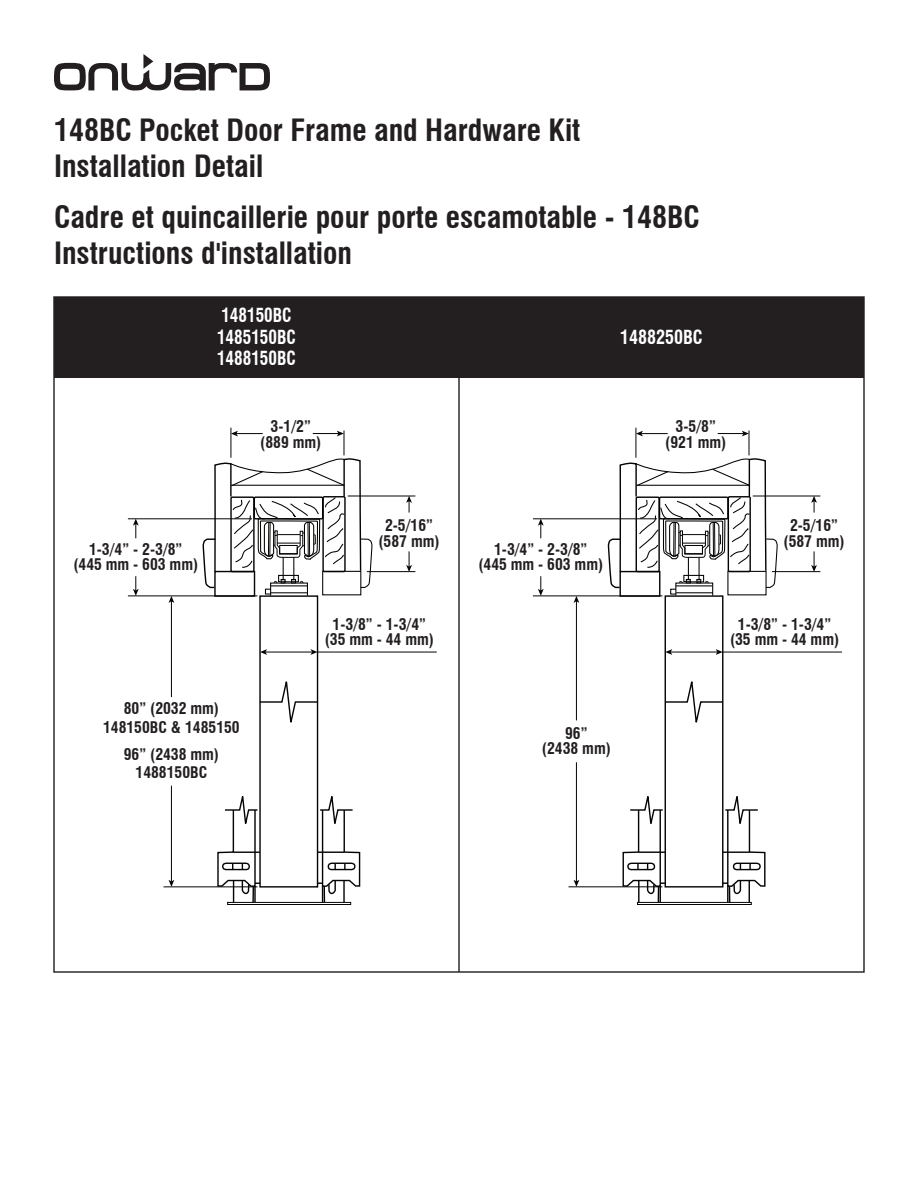
<style>
.page{position:relative;width:918px;height:1188px;background:#fff}
.page>*{position:absolute;margin:0;border:0;box-sizing:border-box;transform-origin:0 0}
.t1{font:700 condensed 30px/36px "Swiss 721 BT";color:#231f20}
.t2{font:700 condensed 18.9px/21.6px "Swiss 721 BT";color:#fff;scale:.91 1}
.t3{font:700 condensed 18.9px "Swiss 721 BT";color:#fff;scale:.95 1}
.t4{font:700 condensed 15.6px/15.6px "Swiss 721 BT";color:#231f20;text-align:center}
</style>
<div class="page">
<div style="left:459px;top:297px;width:405px;height:81px;background:#231f20"></div>
<div style="left:54px;top:297px;width:405px;height:81px;background:#231f20"></div>
<hr style="left:458px;top:297px;width:2px;height:675px;background:#231f20">
<svg style="left:54px;top:54px;width:216px;height:37px"></svg>
<div style="left:259px;top:595px;width:59px;height:293px;border:1px solid #040503"></div>
<div style="left:227px;top:902px;width:124px;height:3px;border:1px solid #040503"></div>
<div style="left:214px;top:571px;width:41px;height:26px;border:1px solid #040503"></div>
<hr style="left:128px;top:518px;width:124px;height:1px;background:#040503">
<hr style="left:128px;top:596px;width:129px;height:1px;background:#040503">
<svg style="left:133px;top:519px;width:6px;height:19px"></svg>
<svg style="left:133px;top:576px;width:6px;height:20px"></svg>
<hr style="left:231px;top:428px;width:1px;height:30px;background:#040503">
<svg style="left:202px;top:431px;width:171px;height:164px"></svg>
<hr style="left:348px;top:496px;width:67px;height:1px;background:#040503">
<hr style="left:367px;top:571px;width:48px;height:1px;background:#040503">
<svg style="left:406px;top:496px;width:6px;height:17px"></svg>
<svg style="left:406px;top:551px;width:6px;height:21px"></svg>
<hr style="left:265px;top:652px;width:48px;height:1px;background:#040503">
<svg style="left:310px;top:649px;width:8px;height:6px"></svg>
<svg style="left:260px;top:649px;width:7px;height:6px"></svg>
<hr style="left:318px;top:652px;width:119px;height:1px;background:#040503">
<hr style="left:164px;top:887px;width:93px;height:1px;background:#040503">
<hr style="left:171px;top:601px;width:1px;height:96px;background:#040503">
<svg style="left:169px;top:596px;width:5px;height:7px"></svg>
<hr style="left:171px;top:786px;width:1px;height:96px;background:#040503">
<svg style="left:169px;top:880px;width:5px;height:7px"></svg>
<svg style="left:259px;top:673px;width:60px;height:58px"></svg>
<svg style="left:317px;top:788px;width:44px;height:114px"></svg>
<svg style="left:217px;top:788px;width:43px;height:114px"></svg>
<div style="left:665px;top:595px;width:58px;height:293px;border:1px solid #040503"></div>
<div style="left:637px;top:902px;width:115px;height:3px;border:1px solid #040503"></div>
<div style="left:619px;top:571px;width:41px;height:26px;border:1px solid #040503"></div>
<hr style="left:533px;top:518px;width:124px;height:1px;background:#040503">
<hr style="left:533px;top:596px;width:129px;height:1px;background:#040503">
<svg style="left:538px;top:519px;width:6px;height:19px"></svg>
<svg style="left:538px;top:576px;width:6px;height:20px"></svg>
<svg style="left:664px;top:673px;width:60px;height:58px"></svg>
<svg style="left:607px;top:296px;width:171px;height:299px"></svg>
<hr style="left:753px;top:496px;width:67px;height:1px;background:#040503">
<hr style="left:772px;top:571px;width:48px;height:1px;background:#040503">
<svg style="left:811px;top:496px;width:6px;height:17px"></svg>
<svg style="left:811px;top:551px;width:6px;height:21px"></svg>
<hr style="left:670px;top:652px;width:48px;height:1px;background:#040503">
<svg style="left:716px;top:649px;width:7px;height:6px"></svg>
<svg style="left:665px;top:649px;width:7px;height:6px"></svg>
<hr style="left:723px;top:652px;width:119px;height:1px;background:#040503">
<hr style="left:569px;top:886px;width:93px;height:1px;background:#040503">
<hr style="left:576px;top:601px;width:1px;height:119px;background:#040503">
<svg style="left:574px;top:596px;width:5px;height:7px"></svg>
<hr style="left:576px;top:762px;width:1px;height:120px;background:#040503">
<svg style="left:574px;top:880px;width:5px;height:7px"></svg>
<svg style="left:622px;top:788px;width:43px;height:185px"></svg>
<svg style="left:723px;top:788px;width:43px;height:185px"></svg>
<h1 class="t1" style="left:54px;top:112px;width:528px">148BC Pocket Door Frame and Hardware Kit<br>Installation Detail</h1>
<h1 class="t1" style="left:54px;top:199px;width:647px">Cadre et quincaillerie pour porte escamotable - 148BC<br>Instructions d'installation</h1>
<p class="t2" style="left:217px;top:304px;width:88px">148150BC<br>1485150BC<br>1488150BC</p>
<p class="t4" style="left:260px;top:419px;width:63px">3-1/2” (889 mm)</p>
<p class="t4" style="left:73px;top:541px;width:126px">1-3/4” - 2-3/8” (445 mm - 603 mm)</p>
<p class="t4" style="left:103px;top:699px;width:138px;line-height:18.8px">80” (2032 mm)<br>148150BC &amp; 1485150</p>
<p class="t4" style="left:124px;top:745px;width:97px;line-height:18.8px">96” (2438 mm)<br>1488150BC</p>
<p class="t4" style="left:379px;top:518px;width:63px">2-5/16” (587 mm)</p>
<p class="t4" style="left:325px;top:616px;width:111px">1-3/8” - 1-3/4” (35 mm - 44 mm)</p>
<p class="t3" style="left:620px;top:325px;width:89px">1488250BC</p>
<p class="t4" style="left:478px;top:541px;width:126px">1-3/4” - 2-3/8” (445 mm - 603 mm)</p>
<p class="t4" style="left:665px;top:419px;width:63px">3-5/8” (921 mm)</p>
<p class="t4" style="left:784px;top:518px;width:63px">2-5/16” (587 mm)</p>
<p class="t4" style="left:730px;top:616px;width:111px">1-3/8” - 1-3/4” (35 mm - 44 mm)</p>
<p class="t4" style="left:542px;top:725px;width:70px">96”<br>(2438 mm)</p>
</div>
